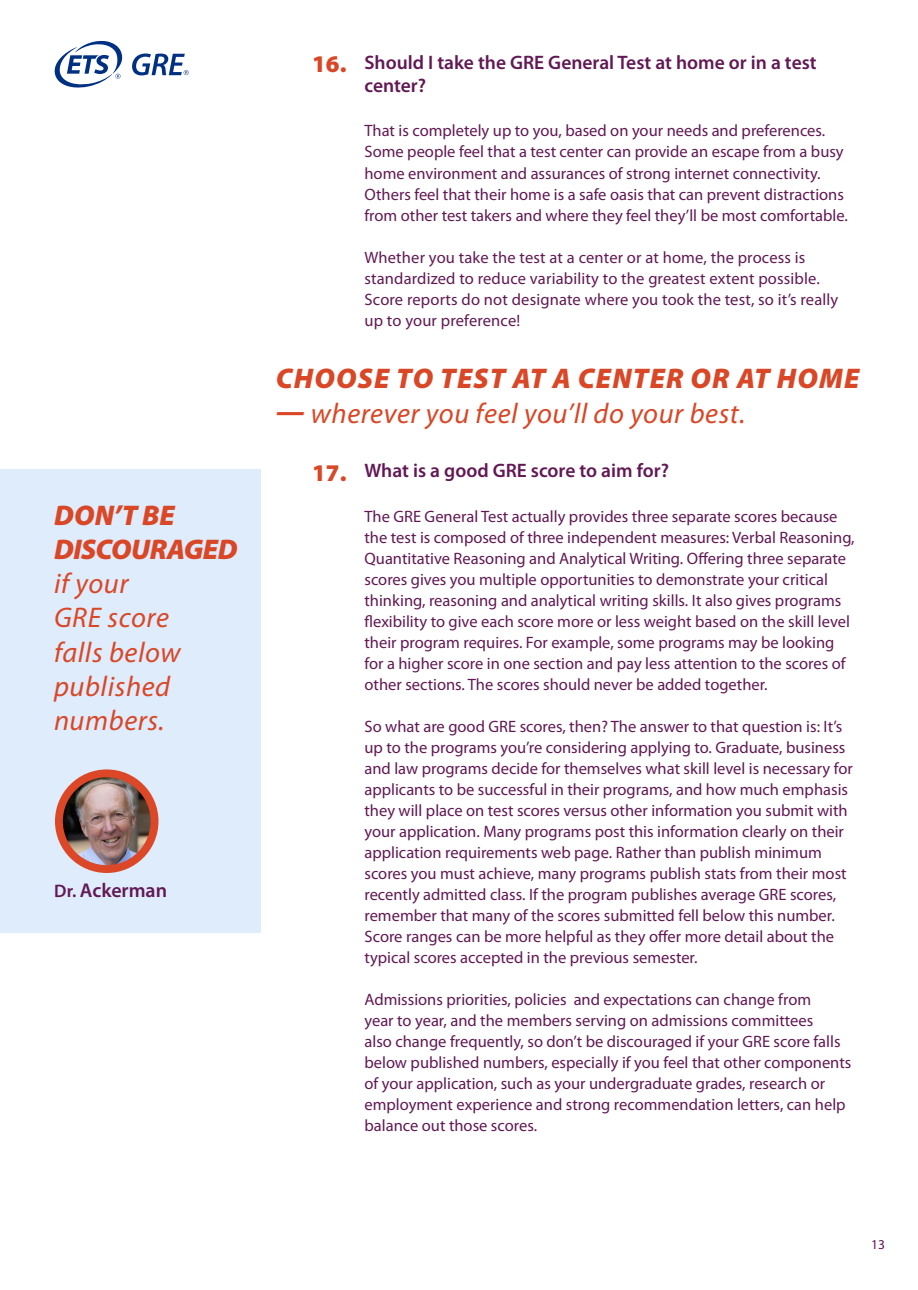
<style>
.page{position:relative;width:918px;height:1290px;background:#fff}
.page>*{position:absolute;margin:0;border:0;box-sizing:border-box;transform-origin:0 0}
.Pull_out_quote{font:italic 28.5px/34.2px "Myriad Pro";letter-spacing:.02em;color:#d94726}
.Pull_out_quote-2{font:italic 900 28.5px "Myriad Pro";letter-spacing:.04em;color:#d94726}
.Pull_out_quote-3{font:italic 900 28.5px "Myriad Pro";letter-spacing:-.02em;color:#d94726}
.Question{font:900 24px "Myriad Pro";color:#d94726}
.SME_Name_Profile{font:600 19.95px "Myriad Pro";color:#621854}
.Question-2{font:600 19.5px/23.4px "Myriad Pro";color:#621854}
.Body_copy{font:16.5px/21px "Myriad Pro";color:#621854}
.t1{font:13.5px "Myriad Pro";color:#630f54}
.s1{font-size:18.15px}
.s2{font-weight:900}
</style>
<div class="page">
<div style="left:0;top:469px;width:261px;height:463px;background:#deecfc"></div>
<svg style="left:54px;top:40px;width:69px;height:48px"></svg>
<svg style="left:132px;top:53px;width:57px;height:22px"></svg>
<img style="left:61px;top:776px;width:91px;height:93px">
<div style="left:55px;top:769px;width:103px;height:104px;border:8px solid #db4727;border-radius:50%"></div>
<h2 class="Pull_out_quote-2" style="left:54px;top:496px;width:122px">DON’T BE</h2>
<h2 class="Pull_out_quote-3" style="left:54px;top:530px;width:185px">DISCOURAGED</h2>
<h2 class="Pull_out_quote" style="left:54px;top:566px;width:128px">if your<br>GRE score falls below published numbers.</h2>
<h2 class="SME_Name_Profile" style="left:54px;top:877px;width:114px"><span class="s1">Dr.</span> Ackerman</h2>
<h2 class="Question" style="left:312px;top:48px;width:36px">16.</h2>
<h2 class="Question-2" style="left:364px;top:50px;width:454px">Should I take the GRE General Test at home or in a test center?</h2>
<p class="Body_copy" style="left:364px;top:120px;width:485px">That is completely up to you, based on your needs and preferences.<br>Some people feel that a test center can provide an escape from a busy home environment and assurances of strong internet connectivity.<br>Others feel that their home is a safe oasis that can prevent distractions from other test takers and where they feel they’ll be most comfortable.</p>
<p class="Body_copy" style="left:364px;top:246px;width:475px">Whether you take the test at a center or at home, the process is standardized to reduce variability to the greatest extent possible.<br>Score reports do not designate where you took the test, so it’s really up to your preference!</p>
<h2 class="Pull_out_quote-2" style="left:276px;top:360px;width:585px">CHOOSE TO TEST AT A CENTER OR AT HOME</h2>
<h2 class="Pull_out_quote" style="left:276px;top:395px;width:471px"><span class="s2">—</span> wherever you feel you’ll do your best.</h2>
<h2 class="Question" style="left:312px;top:456px;width:36px">17.</h2>
<h2 class="Question-2" style="left:364px;top:458px;width:306px">What is a good GRE score to aim for?</h2>
<p class="Body_copy" style="left:364px;top:505px;width:492px">The GRE General Test actually provides three separate scores because the test is composed of three independent measures: Verbal Reasoning, Quantitative Reasoning and Analytical Writing. Offering three separate scores gives you multiple opportunities to demonstrate your critical thinking, reasoning and analytical writing skills. It also gives programs flexibility to give each score more or less weight based on the skill level their program requires. For example, some programs may be looking for a higher score in one section and pay less attention to the scores of other sections. The scores should never be added together.</p>
<p class="Body_copy" style="left:364px;top:715px;width:490px">So what are good GRE scores, then? The answer to that question is: It’s up to the programs you’re considering applying to. Graduate, business and law programs decide for themselves what skill level is necessary for applicants to be successful in their programs, and how much emphasis they will place on test scores versus other information you submit with your application. Many programs post this information clearly on their application requirements web page. Rather than publish minimum scores you must achieve, many programs publish stats from their most recently admitted class. If the program publishes average GRE scores, remember that many of the scores submitted fell below this number.<br>Score ranges can be more helpful as they offer more detail about the typical scores accepted in the previous semester.</p>
<p class="Body_copy" style="left:364px;top:988px;width:488px">Admissions priorities, policies and expectations can change from<br>year to year, and the members serving on admissions committees<br>also change frequently, so don’t be discouraged if your GRE score falls below published numbers, especially if you feel that other components of your application, such as your undergraduate grades, research or employment experience and strong recommendation letters, can help balance out those scores.</p>
<p class="t1" style="left:871px;top:1236px;width:15px">13</p>
</div>
